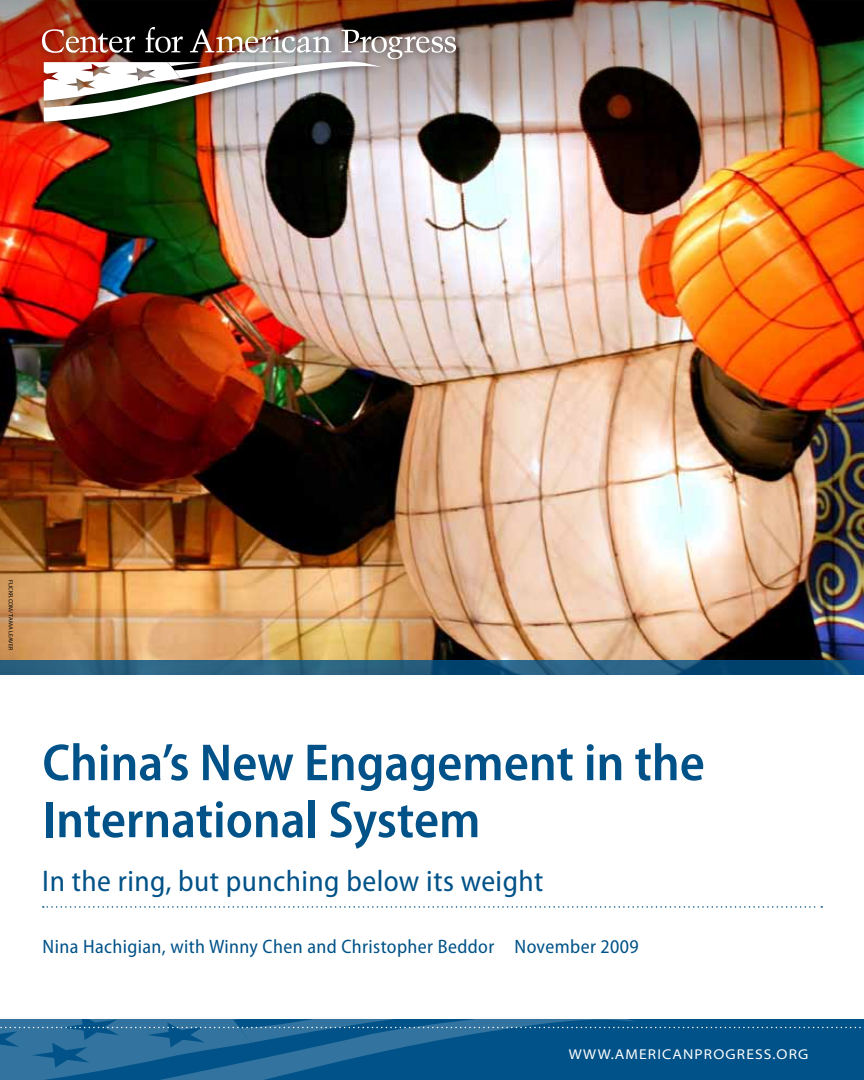
<style>
.page{position:relative;width:864px;height:1080px;background:#fff}
.page>*{position:absolute;margin:0;border:0;box-sizing:border-box;transform-origin:0 0}
.t1{font:600 semi-condensed 52.5px/57px "Myriad Pro";color:#005288}
.t2{font:semi-condensed 30px "Myriad Pro";letter-spacing:.015em;color:#005288}
.t3{font:semi-condensed 19.5px "Myriad Pro";letter-spacing:.02em;color:#005288}
.t4{font:semi-expanded 14.25px "Myriad Pro";letter-spacing:.08em;color:#fff}
.t5{font:6px "Myriad Pro";letter-spacing:.02em;color:#000}
</style>
<div class="page">
<img style="left:0;top:148px;width:864px;height:512px">
<svg style="left:0;top:660px;width:864px;height:15px;background:#1f597c"></svg>
<img style="left:0;top:0;width:864px;height:148px">
<div style="left:36px;top:21px;width:429px;height:110px;background:#000;opacity:.5"></div>
<img style="left:42px;top:27px;width:414px;height:95px">
<svg style="left:0;top:1019px;width:864px;height:61px;background:#115d90"></svg>
<svg style="left:43px;top:906px;width:779px;height:2px"></svg>
<p class="t5" style="left:15px;top:580px;width:72px;rotate:90deg">flickr.com/ Tama Leaver</p>
<h1 class="t1" style="left:42px;top:735px;width:664px">China’s New Engagement in the<br>International System</h1>
<h2 class="t2" style="left:42px;top:865px;width:503px">In the ring, but punching below its weight</h2>
<p class="t3" style="left:43px;top:936px;width:598px">Nina Hachigian, with Winny Chen and Christopher Beddor November 2009</p>
<p class="t4" style="left:569px;top:1047px;width:241px">WWW.AMERICANPROGRESS.ORG</p>
</div>
